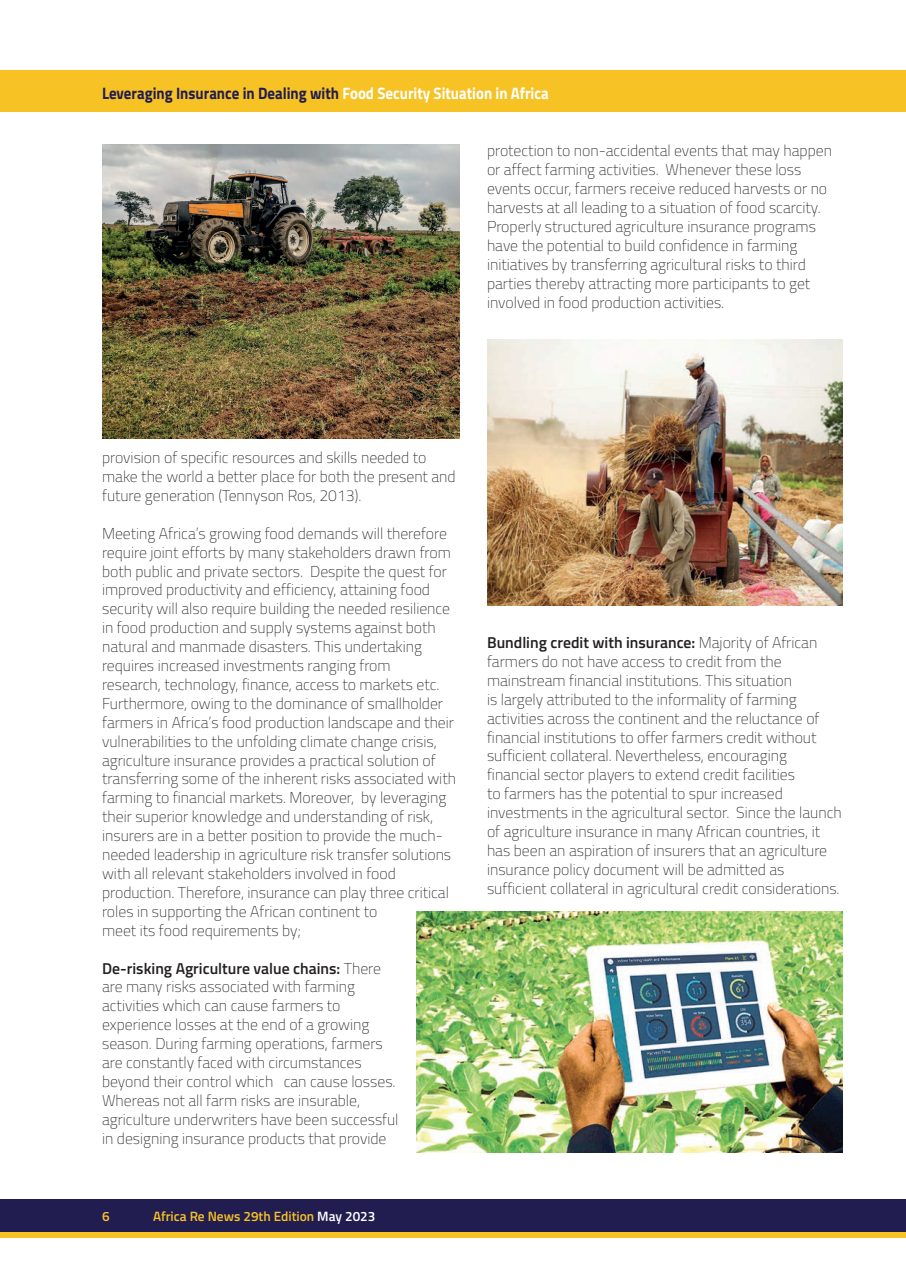
<style>
.page{position:relative;width:906px;height:1276px;background:#fff}
.page>*{position:absolute;margin:0;border:0;box-sizing:border-box;transform-origin:0 0}
.t1{font:700 16.5px "Titillium";color:#211d51;scale:.9 1}
.t2{font:100 15.75px/18.9px "Titillium";color:#231f20}
.t3{font:600 13.5px "Titillium";color:#f7c224}
.s1{color:#fff}
.s2{font-weight:600}
</style>
<div class="page">
<div style="left:0;top:1199px;width:905px;height:32px;background:#211d51"></div>
<div style="left:0;top:1231px;width:905px;height:6px;background:#f7c224"></div>
<div style="left:0;top:70px;width:905px;height:42px;background:#f7c224"></div>
<img style="left:487px;top:339px;width:355px;height:266px">
<img style="left:417px;top:911px;width:425px;height:241px">
<img style="left:102px;top:145px;width:357px;height:293px">
<p class="t1" style="left:102px;top:80px;width:498px">Leveraging Insurance in Dealing with <span class="s1">Food Security Situation in Africa</span></p>
<p class="t2" style="left:487px;top:141px;width:346px">protection to non-accidental events that may happen or affect farming activities. Whenever these loss events occur, farmers receive reduced harvests or no harvests at all leading to a situation of food scarcity.<br>Properly structured agriculture insurance programs have the potential to build confidence in farming initiatives by transferring agricultural risks to third parties thereby attracting more participants to get involved in food production activities.</p>
<p class="t2" style="left:102px;top:447px;width:355px">provision of specific resources and skills needed to make the world a better place for both the present and future generation (Tennyson Ros, 2013).</p>
<p class="t2" style="left:102px;top:523px;width:355px">Meeting Africa’s growing food demands will therefore require joint efforts by many stakeholders drawn from both public and private sectors. Despite the quest for improved productivity and efficiency, attaining food security will also require building the needed resilience in food production and supply systems against both natural and manmade disasters. This undertaking requires increased investments ranging from<br>research, technology, finance, access to markets etc.<br>Furthermore, owing to the dominance of smallholder farmers in Africa’s food production landscape and their vulnerabilities to the unfolding climate change crisis, agriculture insurance provides a practical solution of transferring some of the inherent risks associated with farming to financial markets. Moreover, by leveraging their superior knowledge and understanding of risk, insurers are in a better position to provide the much&shy;needed leadership in agriculture risk transfer solutions with all relevant stakeholders involved in food production. Therefore, insurance can play three critical roles in supporting the African continent to<br>meet its food requirements by;</p>
<p class="t2" style="left:102px;top:958px;width:298px"><span class="s2">De-risking Agriculture value chains:</span> There are many risks associated with farming activities which can cause farmers to experience losses at the end of a growing season. During farming operations, farmers are constantly faced with circumstances beyond their control which can cause losses.<br>Whereas not all farm risks are insurable, agriculture underwriters have been successful in designing insurance products that provide</p>
<p class="t3" style="left:102px;top:1205px;width:9px">6</p>
<p class="t3" style="left:153px;top:1205px;width:224px">Africa Re News 29th Edition <span class="s1">May 2023</span></p>
<p class="t2" style="left:487px;top:632px;width:356px"><span class="s2">Bundling credit with insurance:</span> Majority of African farmers do not have access to credit from the mainstream financial institutions. This situation<br>is largely attributed to the informality of farming activities across the continent and the reluctance of financial institutions to offer farmers credit without sufficient collateral. Nevertheless, encouraging financial sector players to extend credit facilities<br>to farmers has the potential to spur increased investments in the agricultural sector. Since the launch of agriculture insurance in many African countries, it has been an aspiration of insurers that an agriculture insurance policy document will be admitted as sufficient collateral in agricultural credit considerations.</p>
</div>
